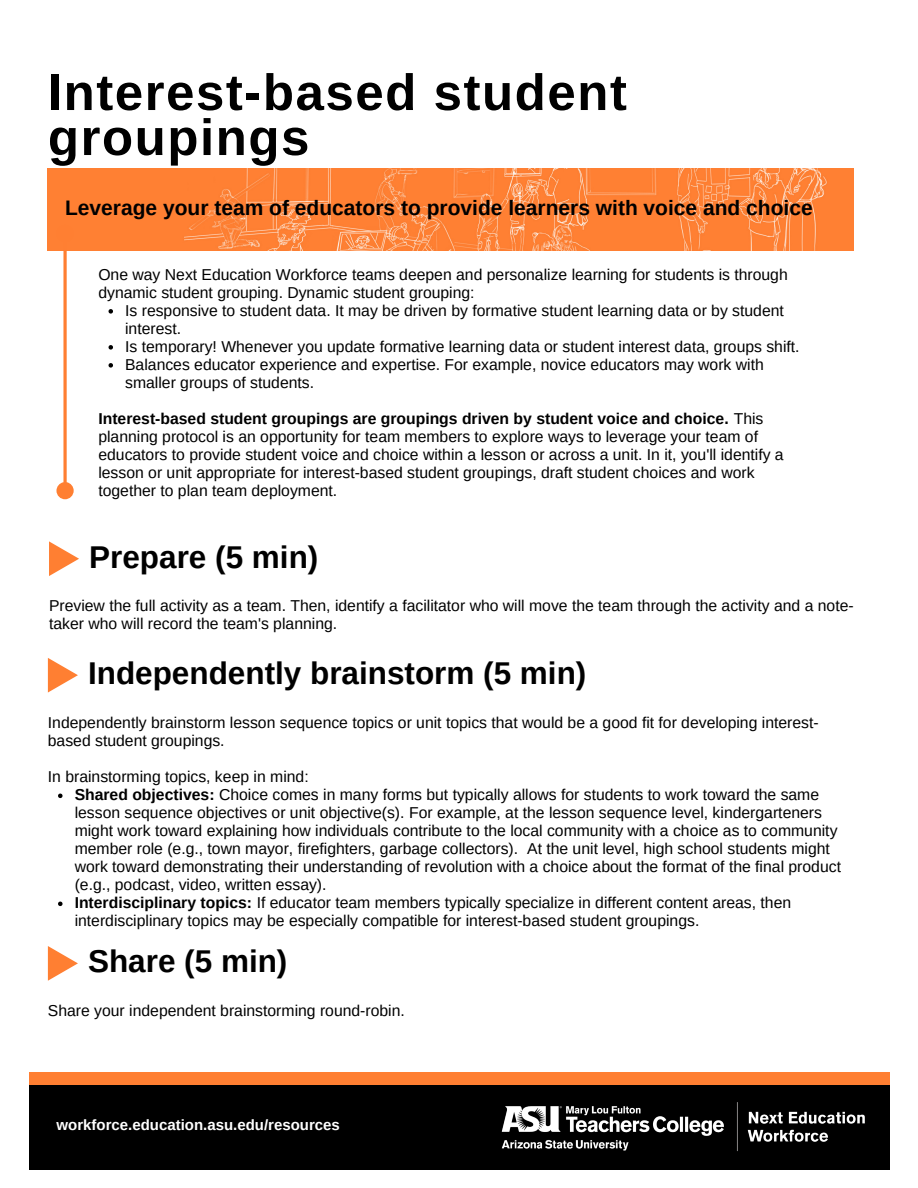
<style>
.page{position:relative;width:918px;height:1188px;background:#fff}
.page>*{position:absolute;margin:0;border:0;box-sizing:border-box;transform-origin:0 0}
.t1{font:700 51px/45px "Arimo";letter-spacing:.03em;color:#000}
.t2{font:700 31.5px "Arimo";color:#000}
.t3{font:700 21px "Arimo";color:#000}
.t4{font:15.75px/18px "Arimo";color:#000}
.t5{font:700 15px "Arimo";color:#fff}
.s1{font-weight:700}
</style>
<div class="page">
<img style="left:48px;top:168px;width:805px;height:82px">
<svg style="left:56px;top:225px;width:18px;height:274px"></svg>
<svg style="left:109px;top:309px;width:4px;height:5px"></svg>
<svg style="left:109px;top:345px;width:4px;height:5px"></svg>
<svg style="left:109px;top:363px;width:4px;height:5px"></svg>
<svg style="left:48px;top:658px;width:30px;height:35px"></svg>
<svg style="left:58px;top:794px;width:5px;height:4px"></svg>
<svg style="left:58px;top:902px;width:5px;height:4px"></svg>
<svg style="left:48px;top:946px;width:30px;height:35px"></svg>
<div style="left:29px;top:1072px;width:861px;height:84px;background:#ff7f32"></div>
<div style="left:29px;top:1085px;width:860px;height:85px;background:#000"></div>
<img style="left:501px;top:1102px;width:364px;height:49px">
<svg style="left:49px;top:541px;width:30px;height:35px"></svg>
<p class="t1" style="left:48px;top:70px;width:580px">Interest-based student groupings</p>
<p class="t3" style="left:65px;top:196px;width:749px">Leverage your team of educators to provide learners with voice and choice</p>
<p class="t4" style="left:98px;top:265px;width:691px">One way Next Education Workforce teams deepen and personalize learning for students is through dynamic student grouping. Dynamic student grouping:</p>
<p class="t4" style="left:125px;top:301px;width:660px">Is responsive to student data. It may be driven by formative student learning data or by student interest.</p>
<p class="t4" style="left:125px;top:337px;width:676px">Is temporary! Whenever you update formative learning data or student interest data, groups shift.</p>
<p class="t4" style="left:125px;top:355px;width:640px">Balances educator experience and expertise. For example, novice educators may work with smaller groups of students.</p>
<p class="t4" style="left:98px;top:409px;width:687px"><span class="s1">Interest-based student groupings are groupings driven by student voice and choice.</span> This planning protocol is an opportunity for team members to explore ways to leverage your team of educators to provide student voice and choice within a lesson or across a unit. In it, you'll identify a lesson or unit appropriate for interest-based student groupings, draft student choices and work together to plan team deployment.</p>
<p class="t2" style="left:89px;top:539px;width:231px">Prepare (5 min)</p>
<p class="t4" style="left:49px;top:597px;width:806px">Preview the full activity as a team. Then, identify a facilitator who will move the team through the activity and a note&shy;taker who will record the team's planning.</p>
<p class="t2" style="left:88px;top:656px;width:500px">Independently brainstorm (5 min)</p>
<p class="t4" style="left:48px;top:714px;width:772px">Independently brainstorm lesson sequence topics or unit topics that would be a good fit for developing interest&shy;based student groupings.</p>
<p class="t4" style="left:48px;top:768px;width:262px">In brainstorming topics, keep in mind:</p>
<p class="t4" style="left:75px;top:786px;width:768px"><span class="s1">Shared objectives:</span> Choice comes in many forms but typically allows for students to work toward the same lesson sequence objectives or unit objective(s). For example, at the lesson sequence level, kindergarteners might work toward explaining how individuals contribute to the local community with a choice as to community member role (e.g., town mayor, firefighters, garbage collectors). At the unit level, high school students might work toward demonstrating their understanding of revolution with a choice about the format of the final product (e.g., podcast, video, written essay).</p>
<p class="t4" style="left:75px;top:894px;width:718px"><span class="s1">Interdisciplinary topics:</span> If educator team members typically specialize in different content areas, then interdisciplinary topics may be especially compatible for interest-based student groupings.</p>
<p class="t2" style="left:88px;top:944px;width:201px">Share (5 min)</p>
<p class="t4" style="left:48px;top:1001px;width:359px">Share your independent brainstorming round-robin.</p>
<p class="t5" style="left:57px;top:1117px;width:285px">workforce.education.asu.edu/resources</p>
</div>
